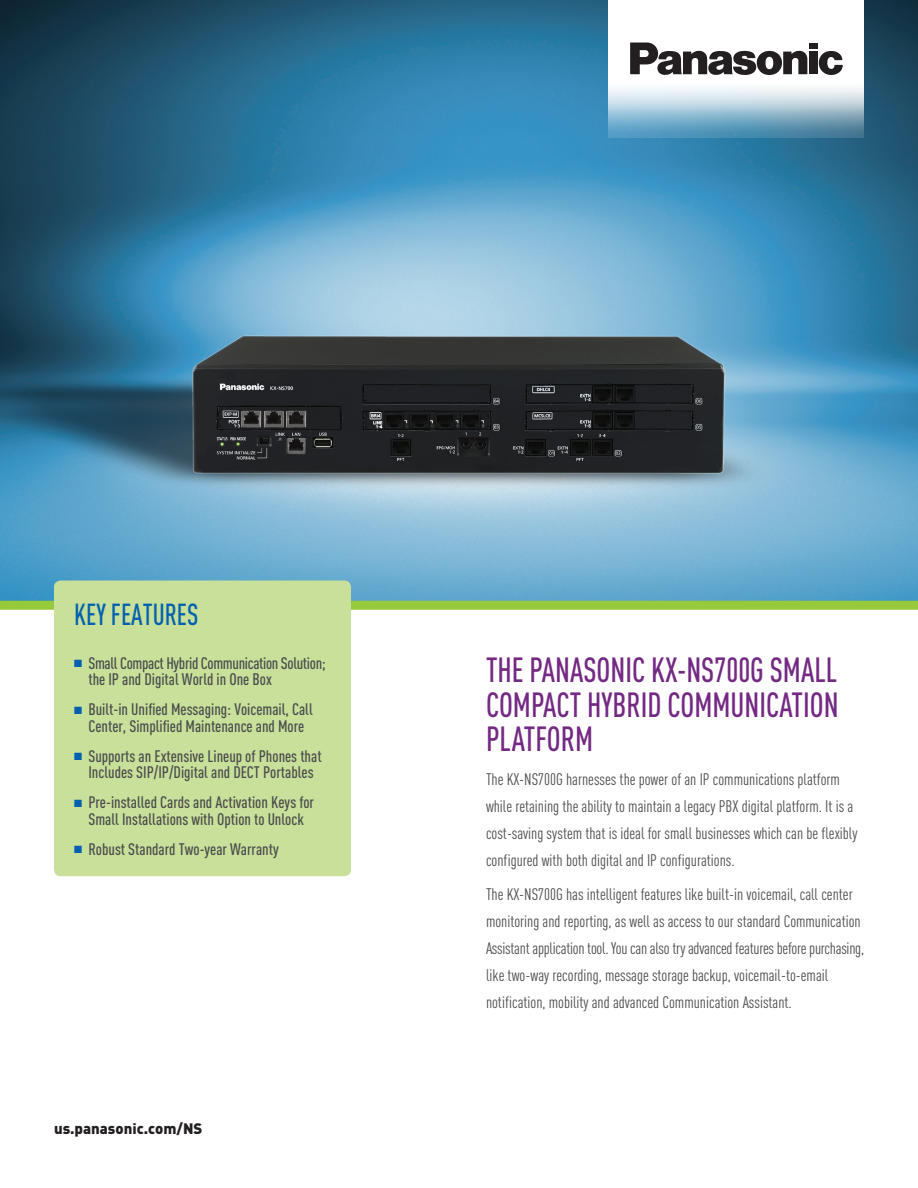
<style>
.page{position:relative;width:918px;height:1188px;background:#fff}
.page>*{position:absolute;margin:0;border:0;box-sizing:border-box;transform-origin:0 0}
.t1{font:500 34.5px/34.5px "DIN Cond";color:#742983;text-align:justify;scale:.91 1}
.t2{font:500 30px "DIN Cond";color:#0161b0;scale:.9 1}
.t3{font:16.5px/27px "DIN Cond";color:#4b4c4d}
.t4{font:500 16.5px/16.5px "DIN Cond";color:#4b4c4d;text-align:center}
.t5{font:500 16.5px/16.5px "DIN Cond";letter-spacing:-.02em;color:#4b4c4d}
.t6{font:900 15px "DINOT";color:#231f20}
.s1{color:#0161b0}
</style>
<div class="page">
<img style="left:0;top:0;width:918px;height:601px">
<div style="left:0;top:601px;width:918px;height:9px;background:#97c93c"></div>
<svg style="left:609px;top:0;width:255px;height:138px"></svg>
<svg style="left:819px;top:51px;width:24px;height:24px"></svg>
<div style="left:809px;top:43px;width:9px;height:5px;background:#231f20"></div>
<div style="left:809px;top:52px;width:9px;height:22px;background:#231f20"></div>
<svg style="left:630px;top:43px;width:177px;height:32px"></svg>
<div style="left:54px;top:580px;width:297px;height:296px;background:#c8e09a;border-radius:7px"></div>
<h2 class="t2" style="left:74px;top:597px;width:140px">KEY FEATURES</h2>
<p class="t5" style="left:88px;top:655px;width:239px;text-indent:-14px"><span class="s1">■</span> Small Compact Hybrid Communication Solution; the IP and Digital World in One Box</p>
<p class="t4" style="left:74px;top:701px;width:240px"><span class="s1">■</span> Built-in Unified Messaging: Voicemail, Call<br>Center, Simplified Maintenance and More</p>
<p class="t4" style="left:74px;top:748px;width:249px"><span class="s1">■</span> Supports an Extensive Lineup of Phones that<br>Includes SIP/IP/Digital and DECT Portables</p>
<p class="t4" style="left:74px;top:794px;width:241px"><span class="s1">■</span> Pre-installed Cards and Activation Keys for<br>Small Installations with Option to Unlock</p>
<p class="t4" style="left:74px;top:841px;width:206px"><span class="s1">■</span> Robust Standard Two-year Warranty</p>
<p class="t6" style="left:54px;top:1119px;width:150px">us.panasonic.com/NS</p>
<h1 class="t1" style="left:486px;top:652px;width:389px">THE PANASONIC KX-NS700G SMALL COMPACT HYBRID COMMUNICATION PLATFORM</h1>
<p class="t3" style="left:486px;top:766px;width:373px">The KX-NS700G harnesses the power of an IP communications platform while retaining the ability to maintain a legacy PBX digital platform. It is a cost-saving system that is ideal for small businesses which can be flexibly configured with both digital and IP configurations.</p>
<p class="t3" style="left:486px;top:880px;width:380px">The KX-NS700G has intelligent features like built-in voicemail, call center monitoring and reporting, as well as access to our standard Communication Assistant application tool. You can also try advanced features before purchasing, like two-way recording, message storage backup, voicemail-to-email notification, mobility and advanced Communication Assistant.</p>
</div>
